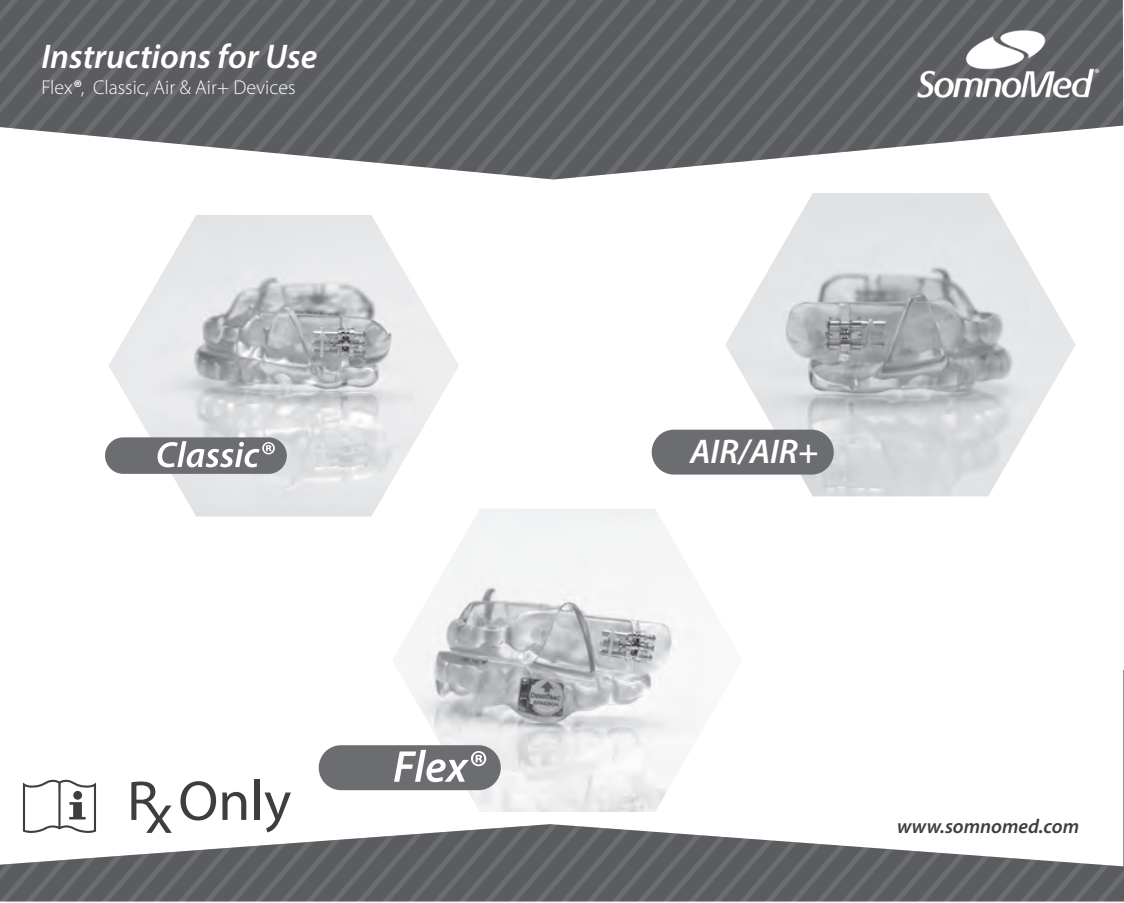
<style>
.page{position:relative;width:1124px;height:903px;background:#fff}
.page>*{position:absolute;margin:0;border:0;box-sizing:border-box;transform-origin:0 0}
.t1{font:italic 600 34.5px "Myriad Pro";color:#fff}
.t2{font:300 20px "Myriad Pro";color:#fff}
.t3{font:italic 600 20px "Myriad Pro";color:#3e3e3f}
.s1{font-weight:600;font-style:italic}
</style>
<div class="page">
<svg style="left:635px;top:0;width:474px;height:172px;fill:#5b5c5f"></svg>
<svg style="left:0;top:0;width:635px;height:180px;fill:#5b5c5f"></svg>
<svg style="left:521px;top:824px;width:84px;height:77px;background:#636467"></svg>
<img style="left:410px;top:509px;width:263px;height:303px">
<div style="left:319px;top:745px;width:182px;height:45px;background:#6c6d70;border-radius:22px"></div>
<img style="left:109px;top:215px;width:350px;height:301px">
<div style="left:105px;top:437px;width:182px;height:37px;background:#6c6d70;border-radius:18px"></div>
<svg style="left:158px;top:441px;width:117px;height:26px"></svg>
<img style="left:913px;top:30px;width:189px;height:69px">
<img style="left:725px;top:193px;width:350px;height:303px">
<div style="left:651px;top:430px;width:182px;height:45px;background:#6c6d70;border-radius:22px"></div>
<svg style="left:0;top:0;width:438px;height:73px;background:#5f6063"></svg>
<svg style="left:0;top:750px;width:521px;height:152px"></svg>
<svg style="left:605px;top:642px;width:519px;height:260px"></svg>
<h1 class="t1" style="left:41px;top:34px;width:277px">Instructions for Use</h1>
<p class="t2" style="left:41px;top:75px;width:256px">Flex<span class="s1">®</span>, Classic, Air &amp; Air+ Devices</p>
<h1 class="t1" style="left:690px;top:430px;width:130px">AIR/AIR+</h1>
<p class="t3" style="left:897px;top:813px;width:183px">www.somnomed.com</p>
</div>
